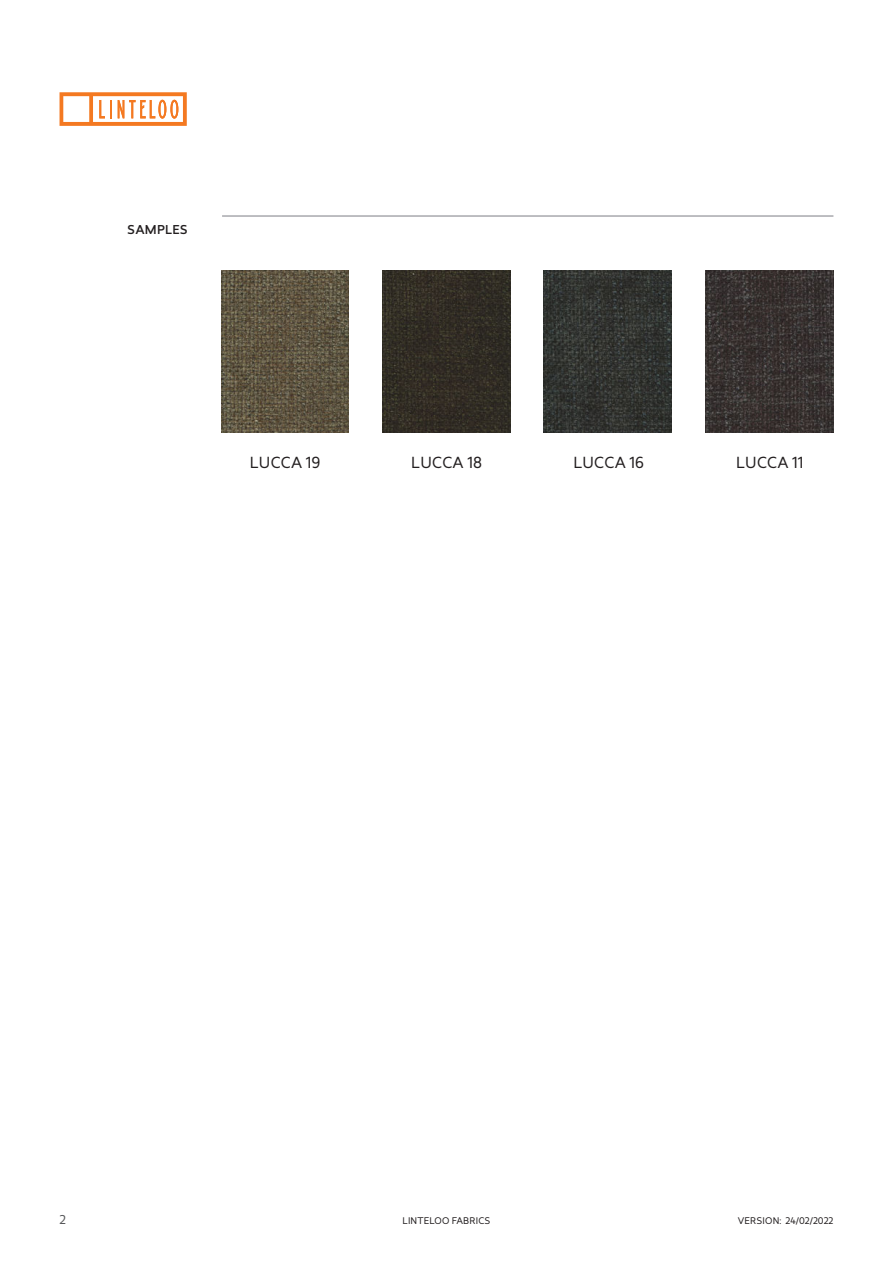
<style>
.page{position:relative;width:893px;height:1263px;background:#fff}
.page>*{position:absolute;margin:0;border:0;box-sizing:border-box;transform-origin:0 0}
.t1{font:15px "Revisal";letter-spacing:.02em;color:#231f20}
.t2{font:500 12px "Revisal";letter-spacing:.02em;color:#231f20}
.t3{font:12px "Revisal";color:#57585a}
.t4{font:9px "Revisal";letter-spacing:.02em;color:#231f20}
</style>
<div class="page">
<svg style="left:60px;top:92px;width:127px;height:34px"></svg>
<hr style="left:222px;top:215px;width:611px;height:2px;background:#a8a9ad">
<img style="left:383px;top:270px;width:127px;height:162px">
<img style="left:221px;top:271px;width:128px;height:162px">
<img style="left:544px;top:271px;width:127px;height:162px">
<img style="left:706px;top:270px;width:127px;height:162px">
<h2 class="t2" style="left:127px;top:223px;width:62px">SAMPLES</h2>
<h1 class="t1" style="left:250px;top:457px;width:72px">LUCCA 19</h1>
<h1 class="t1" style="left:411px;top:457px;width:72px">LUCCA 18</h1>
<h1 class="t1" style="left:573px;top:457px;width:72px">LUCCA 16</h1>
<h1 class="t1" style="left:736px;top:457px;width:69px">LUCCA 11</h1>
<h2 class="t3" style="left:60px;top:1215px;width:8px">2</h2>
<p class="t4" style="left:402px;top:1217px;width:89px">LINTELOO FABRICS</p>
<p class="t4" style="left:738px;top:1217px;width:97px">VERSION: 24/02/2022</p>
</div>
